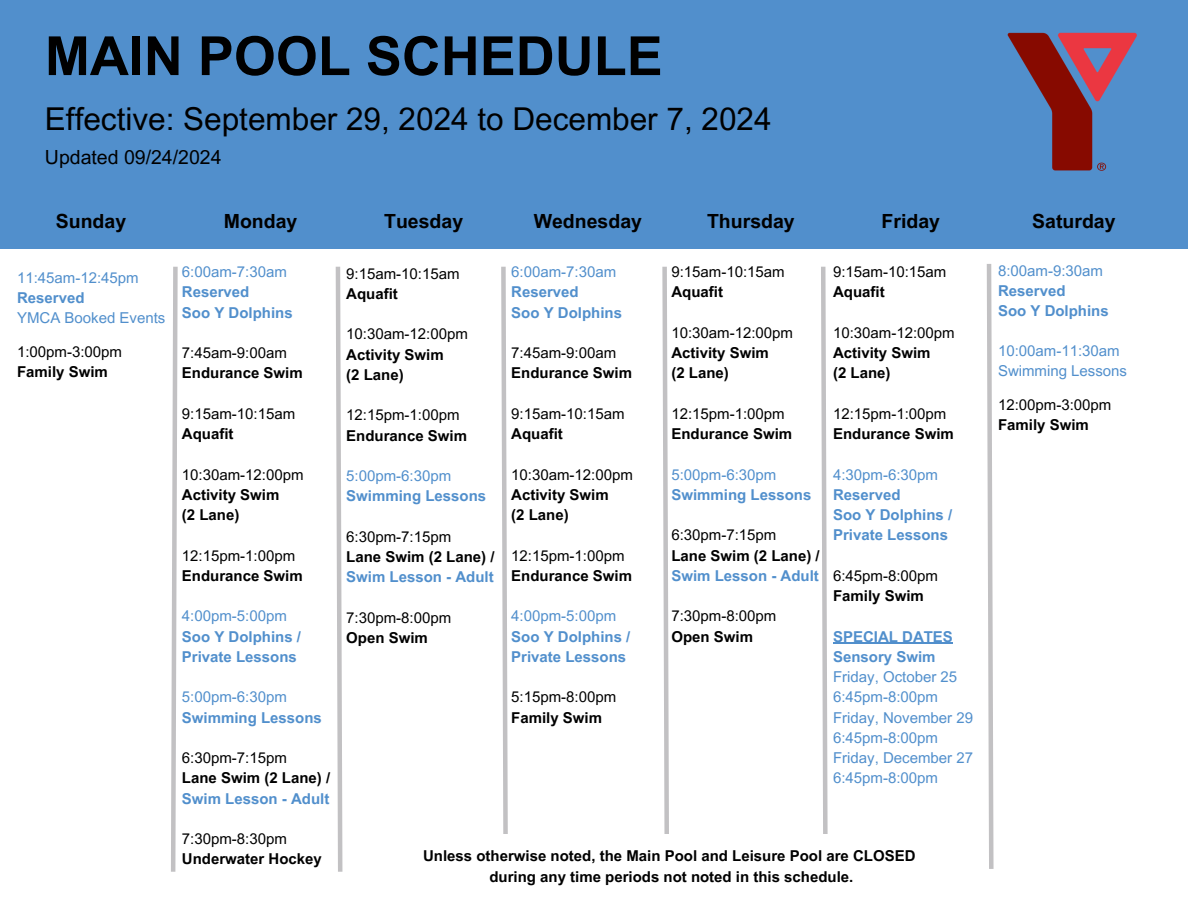
<style>
.page{position:relative;width:1188px;height:918px;background:#fff}
.page>*{position:absolute;margin:0;border:0;box-sizing:border-box;transform-origin:0 0}
.t1{font:700 54px "Arial MT Pro";color:#000}
.t2{font:31.5px "Arial MT Pro";color:#000}
.t3{font:700 19.5px "Arial MT Pro";color:#000}
.t4{font:19.5px "Arial MT Pro";color:#000}
.t5{font:700 15px/20.2px "Arial MT Pro";color:#000}
.t6{font:15px "Arial MT Pro";color:#000}
.t7{font:15px "Arial MT Pro";color:#518fcc}
.t8{font:700 15px "Arial MT Pro";color:#518fcc}
.s1{color:#518fcc}
</style>
<div class="page">
<div style="left:0;top:0;width:1188px;height:249px;background:#518fcc"></div>
<svg style="left:171px;top:266px;width:7px;height:606px"></svg>
<img style="left:1007px;top:32px;width:129px;height:138px">
<svg style="left:335px;top:266px;width:8px;height:606px"></svg>
<svg style="left:501px;top:266px;width:7px;height:568px"></svg>
<svg style="left:662px;top:266px;width:7px;height:568px"></svg>
<svg style="left:986px;top:264px;width:8px;height:605px"></svg>
<svg style="left:821px;top:266px;width:7px;height:568px"></svg>
<hr style="left:833px;top:643px;width:120px;height:1px;background:#518fcc">
<h1 class="t1" style="left:45px;top:36px;width:619px">MAIN POOL SCHEDULE</h1>
<h1 class="t2" style="left:45px;top:107px;width:728px">Effective: September 29, 2024 to December 7, 2024</h1>
<h1 class="t4" style="left:45px;top:150px;width:178px">Updated 09/24/2024</h1>
<h2 class="t3" style="left:56px;top:213px;width:72px">Sunday</h2>
<h2 class="t3" style="left:224px;top:213px;width:75px">Monday</h2>
<h2 class="t3" style="left:384px;top:213px;width:81px">Tuesday</h2>
<h2 class="t3" style="left:534px;top:213px;width:110px">Wednesday</h2>
<h2 class="t3" style="left:707px;top:213px;width:89px">Thursday</h2>
<h2 class="t3" style="left:882px;top:213px;width:60px">Friday</h2>
<h2 class="t3" style="left:1032px;top:213px;width:85px">Saturday</h2>
<p class="t7" style="left:17px;top:272px;width:123px">11:45am-12:45pm</p>
<p class="t8" style="left:17px;top:292px;width:69px">Reserved</p>
<p class="t7" style="left:17px;top:312px;width:150px">YMCA Booked Events</p>
<p class="t6" style="left:17px;top:346px;width:106px">1:00pm-3:00pm</p>
<p class="t5" style="left:17px;top:364px;width:92px">Family Swim</p>
<p class="t7" style="left:998px;top:265px;width:106px">8:00am-9:30am</p>
<p class="t8" style="left:998px;top:285px;width:69px">Reserved</p>
<p class="t8" style="left:998px;top:305px;width:112px">Soo Y Dolphins</p>
<p class="t7" style="left:998px;top:345px;width:123px">10:00am-11:30am</p>
<p class="t7" style="left:998px;top:365px;width:131px">Swimming Lessons</p>
<p class="t6" style="left:998px;top:399px;width:115px">12:00pm-3:00pm</p>
<p class="t5" style="left:998px;top:417px;width:92px">Family Swim</p>
<p class="t7" style="left:182px;top:266px;width:107px">6:00am-7:30am</p>
<p class="t8" style="left:182px;top:287px;width:69px">Reserved</p>
<p class="t8" style="left:182px;top:307px;width:112px">Soo Y Dolphins</p>
<p class="t6" style="left:182px;top:347px;width:107px">7:45am-9:00am</p>
<p class="t5" style="left:182px;top:365px;width:122px">Endurance Swim</p>
<p class="t6" style="left:182px;top:408px;width:115px">9:15am-10:15am</p>
<p class="t5" style="left:182px;top:426px;width:53px">Aquafit</p>
<p class="t6" style="left:182px;top:469px;width:123px">10:30am-12:00pm</p>
<p class="t5" style="left:182px;top:486px;width:99px">Activity Swim</p>
<p class="t5" style="left:182px;top:507px;width:59px">(2 Lane)</p>
<p class="t6" style="left:182px;top:550px;width:115px">12:15pm-1:00pm</p>
<p class="t5" style="left:182px;top:567px;width:122px">Endurance Swim</p>
<p class="t7" style="left:182px;top:611px;width:107px">4:00pm-5:00pm</p>
<p class="t8" style="left:182px;top:631px;width:121px">Soo Y Dolphins /</p>
<p class="t8" style="left:182px;top:651px;width:117px">Private Lessons</p>
<p class="t7" style="left:182px;top:692px;width:107px">5:00pm-6:30pm</p>
<p class="t8" style="left:182px;top:712px;width:141px">Swimming Lessons</p>
<p class="t6" style="left:182px;top:752px;width:107px">6:30pm-7:15pm</p>
<p class="t5" style="left:182px;top:770px;width:150px">Lane Swim (2 Lane) /<br><span class="s1">Swim Lesson - Adult</span></p>
<p class="t6" style="left:182px;top:833px;width:107px">7:30pm-8:30pm</p>
<p class="t5" style="left:182px;top:851px;width:141px">Underwater Hockey</p>
<p class="t5" style="left:423px;top:848px;width:494px;text-align:center">Unless otherwise noted, the Main Pool and Leisure Pool are CLOSED during any time periods not noted in this schedule.</p>
<p class="t7" style="left:511px;top:266px;width:107px">6:00am-7:30am</p>
<p class="t8" style="left:511px;top:287px;width:69px">Reserved</p>
<p class="t8" style="left:511px;top:307px;width:112px">Soo Y Dolphins</p>
<p class="t6" style="left:511px;top:347px;width:107px">7:45am-9:00am</p>
<p class="t5" style="left:511px;top:365px;width:122px">Endurance Swim</p>
<p class="t6" style="left:511px;top:408px;width:115px">9:15am-10:15am</p>
<p class="t5" style="left:511px;top:426px;width:53px">Aquafit</p>
<p class="t6" style="left:511px;top:469px;width:123px">10:30am-12:00pm</p>
<p class="t5" style="left:511px;top:486px;width:99px">Activity Swim</p>
<p class="t5" style="left:511px;top:507px;width:59px">(2 Lane)</p>
<p class="t6" style="left:511px;top:550px;width:115px">12:15pm-1:00pm</p>
<p class="t5" style="left:511px;top:567px;width:122px">Endurance Swim</p>
<p class="t7" style="left:511px;top:611px;width:107px">4:00pm-5:00pm</p>
<p class="t8" style="left:511px;top:631px;width:121px">Soo Y Dolphins /</p>
<p class="t8" style="left:511px;top:651px;width:117px">Private Lessons</p>
<p class="t6" style="left:511px;top:692px;width:107px">5:15pm-8:00pm</p>
<p class="t5" style="left:511px;top:709px;width:92px">Family Swim</p>
<p class="t6" style="left:671px;top:266px;width:115px">9:15am-10:15am</p>
<p class="t5" style="left:671px;top:284px;width:53px">Aquafit</p>
<p class="t6" style="left:671px;top:327px;width:123px">10:30am-12:00pm</p>
<p class="t5" style="left:671px;top:345px;width:99px">Activity Swim</p>
<p class="t5" style="left:671px;top:365px;width:59px">(2 Lane)</p>
<p class="t6" style="left:671px;top:408px;width:115px">12:15pm-1:00pm</p>
<p class="t5" style="left:671px;top:426px;width:122px">Endurance Swim</p>
<p class="t7" style="left:671px;top:469px;width:107px">5:00pm-6:30pm</p>
<p class="t8" style="left:671px;top:489px;width:141px">Swimming Lessons</p>
<p class="t6" style="left:671px;top:530px;width:107px">6:30pm-7:15pm</p>
<p class="t5" style="left:671px;top:547px;width:150px">Lane Swim (2 Lane) /<br><span class="s1">Swim Lesson - Adult</span></p>
<p class="t6" style="left:671px;top:611px;width:107px">7:30pm-8:00pm</p>
<h3 class="t5" style="left:671px;top:628px;width:83px">Open Swim</h3>
<p class="t6" style="left:833px;top:266px;width:115px">9:15am-10:15am</p>
<p class="t5" style="left:833px;top:284px;width:53px">Aquafit</p>
<p class="t6" style="left:833px;top:327px;width:123px">10:30am-12:00pm</p>
<p class="t5" style="left:833px;top:345px;width:99px">Activity Swim</p>
<p class="t5" style="left:833px;top:365px;width:59px">(2 Lane)</p>
<p class="t6" style="left:833px;top:408px;width:115px">12:15pm-1:00pm</p>
<p class="t5" style="left:833px;top:426px;width:122px">Endurance Swim</p>
<p class="t7" style="left:833px;top:469px;width:107px">4:30pm-6:30pm</p>
<p class="t8" style="left:833px;top:489px;width:69px">Reserved</p>
<p class="t8" style="left:833px;top:509px;width:121px">Soo Y Dolphins /</p>
<p class="t8" style="left:833px;top:530px;width:117px">Private Lessons</p>
<p class="t6" style="left:833px;top:570px;width:107px">6:45pm-8:00pm</p>
<p class="t5" style="left:833px;top:588px;width:92px">Family Swim</p>
<p class="t8" style="left:833px;top:631px;width:121px">SPECIAL DATES</p>
<p class="t8" style="left:833px;top:651px;width:104px">Sensory Swim</p>
<p class="t7" style="left:833px;top:671px;width:126px">Friday, October 25</p>
<p class="t7" style="left:833px;top:692px;width:107px">6:45pm-8:00pm</p>
<p class="t7" style="left:833px;top:712px;width:141px">Friday, November 29</p>
<p class="t7" style="left:833px;top:732px;width:107px">6:45pm-8:00pm</p>
<p class="t7" style="left:833px;top:752px;width:141px">Friday, December 27</p>
<p class="t7" style="left:833px;top:773px;width:107px">6:45pm-8:00pm</p>
<p class="t6" style="left:346px;top:268px;width:115px">9:15am-10:15am</p>
<p class="t5" style="left:346px;top:285px;width:53px">Aquafit</p>
<p class="t6" style="left:346px;top:329px;width:123px">10:30am-12:00pm</p>
<p class="t5" style="left:346px;top:346px;width:99px">Activity Swim</p>
<p class="t5" style="left:346px;top:366px;width:59px">(2 Lane)</p>
<p class="t6" style="left:346px;top:410px;width:115px">12:15pm-1:00pm</p>
<p class="t5" style="left:346px;top:427px;width:122px">Endurance Swim</p>
<p class="t7" style="left:346px;top:470px;width:107px">5:00pm-6:30pm</p>
<p class="t8" style="left:346px;top:491px;width:141px">Swimming Lessons</p>
<p class="t6" style="left:346px;top:531px;width:107px">6:30pm-7:15pm</p>
<p class="t5" style="left:346px;top:549px;width:150px">Lane Swim (2 Lane) /<br><span class="s1">Swim Lesson - Adult</span></p>
<p class="t6" style="left:346px;top:612px;width:107px">7:30pm-8:00pm</p>
<p class="t5" style="left:346px;top:630px;width:83px">Open Swim</p>
</div>
